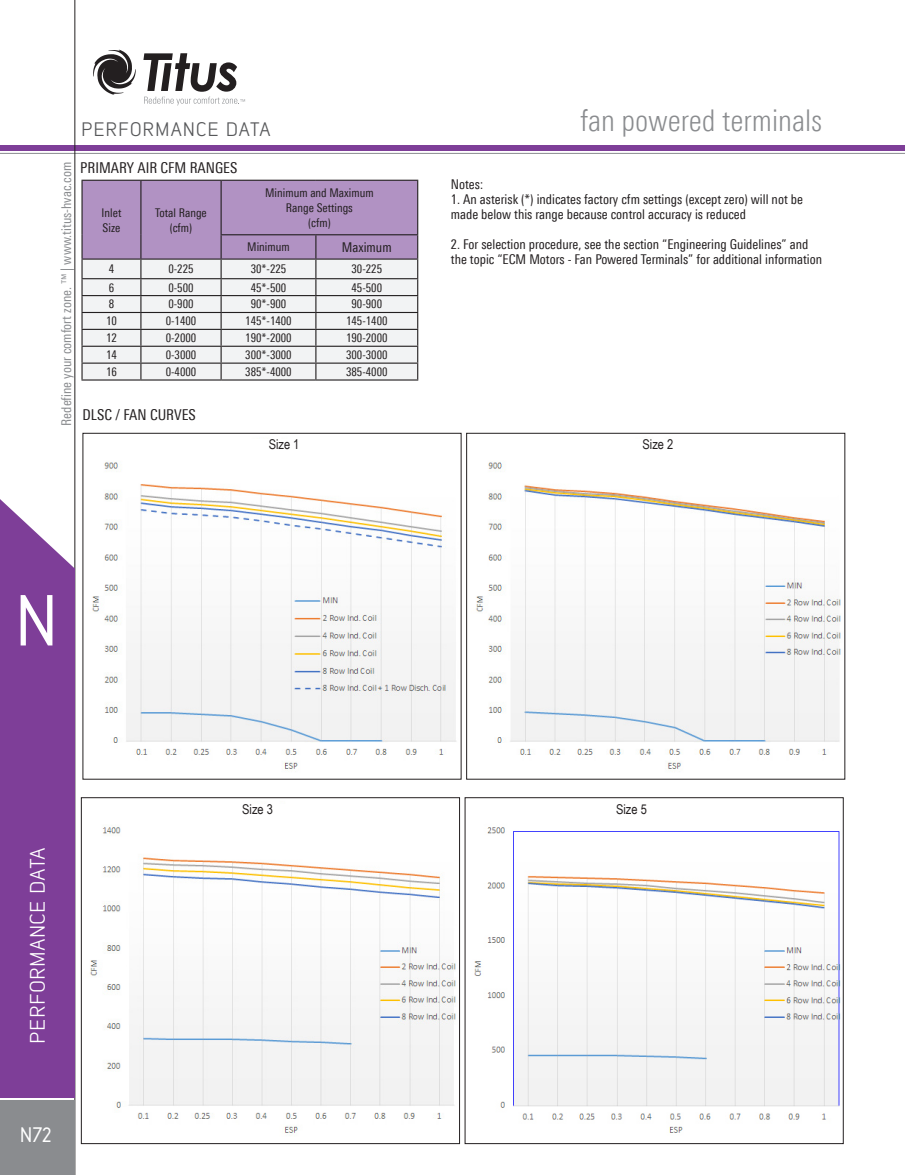
<style>
.page{position:relative;width:905px;height:1175px;background:#fff}
.page>*{position:absolute;margin:0;border:0;box-sizing:border-box;transform-origin:0 0}
.t1{font:500 72px "Lintel";color:#fff}
.t2{font:300 condensed 30px "LT Univers";color:#8a8c8f}
.t3{font:21px "Lintel";letter-spacing:.01em;color:#fff}
.t4{font:500 21px "Lintel";color:#fff}
.t5{font:19.5px "Lintel";letter-spacing:.035em;color:#57585a}
.Heading_4{font:condensed 15px "LT Univers";color:#231f20}
.Paragraph{font:condensed 13.5px/15px "LT Univers";color:#231f20}
.t6{font:condensed 13.5px "LT Univers";color:#8a8c8f}
.t7{font:13.5px "Arial Narrow";color:#231f20}
.Paragraph-2{font:condensed 12px "LT Univers";color:#231f20}
</style>
<div class="page">
<svg style="left:81px;top:180px;width:337px;height:200px"></svg>
<img style="left:91px;top:462px;width:365px;height:309px">
<img style="left:475px;top:462px;width:366px;height:307px">
<div style="left:466px;top:433px;width:379px;height:346px;border:1px solid #231f20"></div>
<img style="left:89px;top:827px;width:367px;height:306px">
<div style="left:81px;top:797px;width:379px;height:347px;border:1px solid #231f20"></div>
<img style="left:474px;top:827px;width:367px;height:306px">
<div style="left:464px;top:797px;width:379px;height:347px;border:1px solid #231f20"></div>
<svg style="left:93px;top:50px;width:43px;height:45px"></svg>
<svg style="left:143px;top:53px;width:102px;height:52px"></svg>
<hr style="left:0;top:153px;width:904px;height:1px;background:#8a8c8f">
<div style="left:0;top:146px;width:904px;height:5px;background:#7e3e98"></div>
<hr style="left:75px;top:0;width:1px;height:1174px;background:#231f20">
<div style="left:0;top:1100px;width:75px;height:74px;background:#8a8c8f"></div>
<div style="left:0;top:568px;width:75px;height:529px;background:#7e3e98"></div>
<svg style="left:0;top:492px;width:75px;height:76px"></svg>
<h3 class="t5" style="left:81px;top:116px;width:191px">PERFORMANCE DATA</h3>
<p class="Heading_4" style="left:80px;top:159px;width:158px">PRIMARY AIR CFM RANGES</p>
<p class="t6" style="left:58px;top:426px;width:265px;rotate:-90deg">Redefine your comfort zone. ™ | www.titus-hvac.com</p>
<p class="Paragraph-2" style="left:265px;top:186px;width:110px">Minimum and Maximum</p>
<p class="Paragraph-2" style="left:286px;top:201px;width:68px">Range Settings</p>
<p class="Paragraph-2" style="left:308px;top:216px;width:24px">(cfm)</p>
<p class="Paragraph-2" style="left:247px;top:240px;width:44px">Minimum</p>
<p class="Paragraph" style="left:342px;top:239px;width:51px">Maximum</p>
<p class="Paragraph-2" style="left:102px;top:205px;width:21px">Inlet</p>
<p class="Paragraph-2" style="left:103px;top:220px;width:19px">Size</p>
<p class="Paragraph-2" style="left:155px;top:205px;width:53px">Total Range</p>
<p class="Paragraph-2" style="left:170px;top:220px;width:24px">(cfm)</p>
<p class="Paragraph-2" style="left:109px;top:262px;width:7px">4</p>
<p class="Paragraph-2" style="left:168px;top:262px;width:27px">0-225</p>
<p class="Paragraph-2" style="left:251px;top:262px;width:37px">30*-225</p>
<p class="Paragraph-2" style="left:351px;top:262px;width:32px">30-225</p>
<p class="Paragraph-2" style="left:109px;top:280px;width:7px">6</p>
<p class="Paragraph-2" style="left:168px;top:280px;width:27px">0-500</p>
<p class="Paragraph-2" style="left:251px;top:280px;width:37px">45*-500</p>
<p class="Paragraph-2" style="left:351px;top:280px;width:32px">45-500</p>
<p class="Paragraph-2" style="left:109px;top:297px;width:7px">8</p>
<p class="Paragraph-2" style="left:168px;top:297px;width:27px">0-900</p>
<p class="Paragraph-2" style="left:251px;top:297px;width:37px">90*-900</p>
<p class="Paragraph-2" style="left:351px;top:297px;width:32px">90-900</p>
<p class="Paragraph-2" style="left:106px;top:314px;width:12px">10</p>
<p class="Paragraph-2" style="left:166px;top:314px;width:32px">0-1400</p>
<p class="Paragraph-2" style="left:245px;top:314px;width:48px">145*-1400</p>
<p class="Paragraph-2" style="left:346px;top:314px;width:43px">145-1400</p>
<p class="Paragraph-2" style="left:106px;top:331px;width:12px">12</p>
<p class="Paragraph-2" style="left:166px;top:331px;width:32px">0-2000</p>
<p class="Paragraph-2" style="left:245px;top:331px;width:48px">190*-2000</p>
<p class="Paragraph-2" style="left:346px;top:331px;width:43px">190-2000</p>
<p class="Paragraph-2" style="left:106px;top:348px;width:12px">14</p>
<p class="Paragraph-2" style="left:166px;top:348px;width:32px">0-3000</p>
<p class="Paragraph-2" style="left:245px;top:348px;width:48px">300*-3000</p>
<p class="Paragraph-2" style="left:346px;top:348px;width:43px">300-3000</p>
<p class="Paragraph-2" style="left:106px;top:365px;width:12px">16</p>
<p class="Paragraph-2" style="left:166px;top:365px;width:32px">0-4000</p>
<p class="Paragraph-2" style="left:245px;top:365px;width:48px">385*-4000</p>
<p class="Paragraph-2" style="left:346px;top:365px;width:43px">385-4000</p>
<p class="Heading_4" style="left:82px;top:406px;width:115px">DLSC / FAN CURVES</p>
<h1 class="t1" style="left:17px;top:573px;width:41px">N</h1>
<p class="t7" style="left:269px;top:434px;width:32px">Size 1</p>
<h2 class="t2" style="left:580px;top:103px;width:244px">fan powered terminals</h2>
<p class="Paragraph" style="left:451px;top:177px;width:34px">Notes:</p>
<p class="Paragraph" style="left:451px;top:192px;width:353px">1. An asterisk (*) indicates factory cfm settings (except zero) will not be made below this range because control accuracy is reduced</p>
<p class="Paragraph" style="left:451px;top:237px;width:372px">2. For selection procedure, see the section “Engineering Guidelines” and the topic “ECM Motors - Fan Powered Terminals” for additional information</p>
<p class="t7" style="left:642px;top:434px;width:32px">Size 2</p>
<h3 class="t3" style="left:23px;top:1043px;width:198px;rotate:-90deg">PERFORMANCE DATA</h3>
<h3 class="t4" style="left:21px;top:1121px;width:33px">N72</h3>
<p class="t7" style="left:242px;top:799px;width:32px">Size 3</p>
<p class="t7" style="left:616px;top:799px;width:32px">Size 5</p>
</div>
